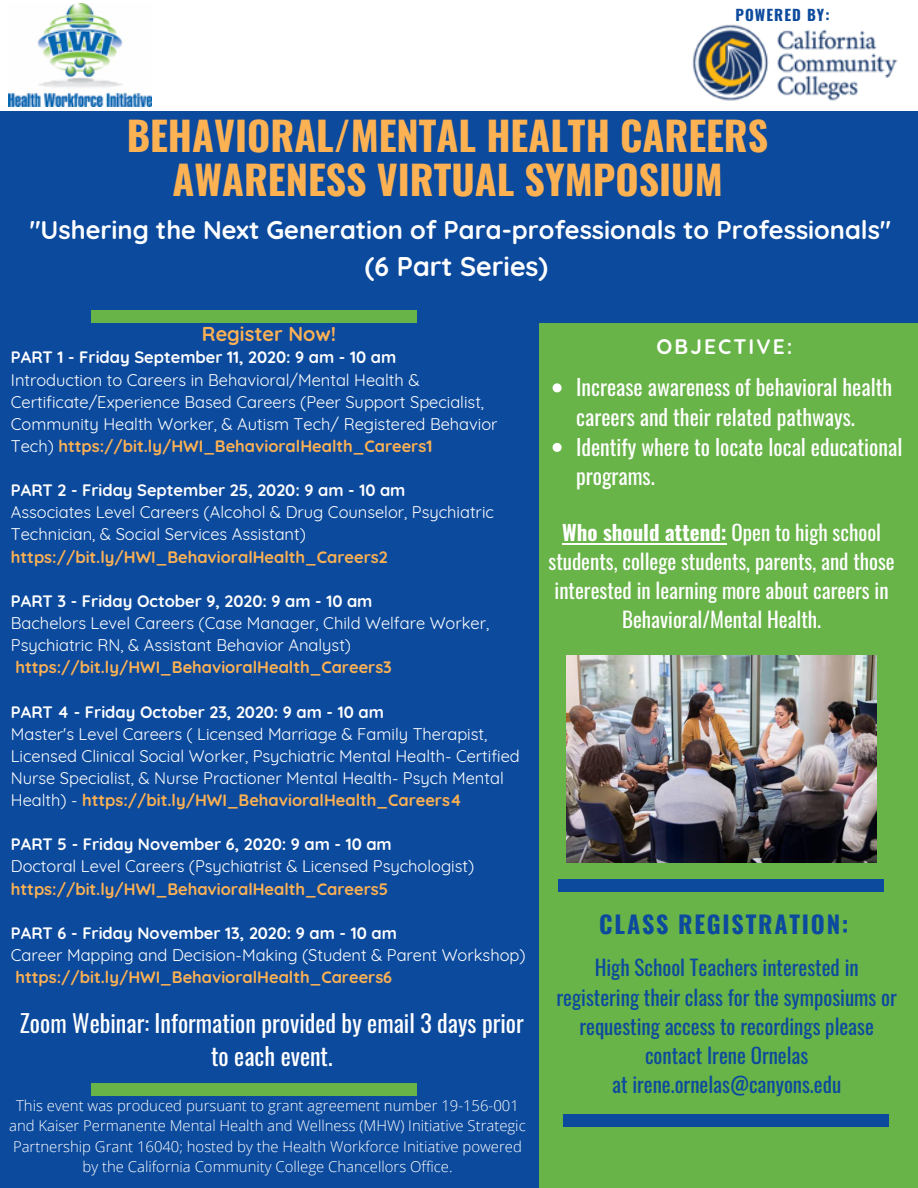
<style>
.page{position:relative;width:918px;height:1188px;background:#0c4a9d}
.page>*{position:absolute;margin:0;border:0;box-sizing:border-box;transform-origin:0 0}
.t1{font:700 39.75px/44px "Oswald";color:#fcb153;text-align:center}
.t2{font:700 27px "Quicksand";color:#fff}
.t3{font:700 25.5px "Quicksand";color:#fff}
.t4{font:24px/33.2px "Oswald";color:#fff;text-align:center}
.t5{font:700 24px "Oswald";letter-spacing:.075em;color:#0c4a9d}
.t6{font:21.75px/29.7px "Oswald";color:#fff}
.t7{font:21px/29.1px "Oswald";color:#0c4a9d;text-align:center}
.t8{font:21px/29px "Oswald";color:#fff;text-align:center}
.t9{font:700 21px "Quicksand";letter-spacing:.1em;color:#fff}
.t10{font:700 20.1px "Quicksand";color:#fcb153}
.t11{font:16.5px/22.2px "Quicksand";color:#fff}
.t12{font:700 16.5px "Quicksand";color:#fff}
.t13{font:700 16.5px "Quicksand";color:#fcb153}
.t14{font:700 15px "Oswald";letter-spacing:.075em;color:#0c4a9d}
.t15{font:300 14.85px/20.5px "Open Sans";color:#fff;text-align:center}
.s1{font-weight:700;color:#fcb153}
.s2{font-weight:700}
</style>
<div class="page">
<div style="left:539px;top:323px;width:379px;height:865px;background:#68b448"></div>
<div style="left:559px;top:879px;width:325px;height:13px;background:#0c4a9d"></div>
<div style="left:564px;top:1114px;width:325px;height:12px;background:#0c4a9d"></div>
<div style="left:0;top:0;width:918px;height:111px;background:#fff"></div>
<img style="left:8px;top:4px;width:143px;height:102px">
<img style="left:692px;top:24px;width:206px;height:77px">
<img style="left:566px;top:655px;width:311px;height:207px">
<svg style="left:553px;top:383px;width:9px;height:9px"></svg>
<svg style="left:553px;top:443px;width:9px;height:9px"></svg>
<hr style="left:562px;top:543px;width:165px;height:2px;background:#fff">
<div style="left:92px;top:1084px;width:325px;height:12px;background:#68b448"></div>
<div style="left:92px;top:310px;width:325px;height:13px;background:#68b448"></div>
<p class="t14" style="left:735px;top:4px;width:96px">POWERED BY:</p>
<h1 class="t1" style="left:127px;top:112px;width:643px">BEHAVIORAL/MENTAL HEALTH CAREERS<br>AWARENESS VIRTUAL SYMPOSIUM</h1>
<h3 class="t3" style="left:30px;top:213px;width:863px">"Ushering the Next Generation of Para-professionals to Professionals"</h3>
<h2 class="t2" style="left:365px;top:249px;width:185px">(6 Part Series)</h2>
<p class="t10" style="left:202px;top:321px;width:136px">Register Now!</p>
<p class="t12" style="left:11px;top:347px;width:387px">PART 1 - Friday September 11, 2020: 9 am - 10 am</p>
<p class="t11" style="left:11px;top:368px;width:488px">Introduction to Careers in Behavioral/Mental Health &amp; Certificate/Experience Based Careers (Peer Support Specialist, Community Health Worker, &amp; Autism Tech/ Registered Behavior Tech) <span class="s1">https://bit.ly/HWI_BehavioralHealth_Careers1</span></p>
<p class="t12" style="left:11px;top:480px;width:396px">PART 2 - Friday September 25, 2020: 9 am - 10 am</p>
<p class="t11" style="left:11px;top:501px;width:485px">Associates Level Careers (Alcohol &amp; Drug Counselor, Psychiatric<br>Technician, &amp; Social Services Assistant)</p>
<p class="t13" style="left:11px;top:546px;width:378px">https://bit.ly/HWI_BehavioralHealth_Careers2</p>
<p class="t12" style="left:11px;top:590px;width:363px">PART 3 - Friday October 9, 2020: 9 am - 10 am</p>
<p class="t11" style="left:11px;top:612px;width:480px">Bachelors Level Careers (Case Manager, Child Welfare Worker,<br>Psychiatric RN, &amp; Assistant Behavior Analyst)</p>
<p class="t13" style="left:15px;top:657px;width:378px">https://bit.ly/HWI_BehavioralHealth_Careers3</p>
<p class="t12" style="left:11px;top:701px;width:375px">PART 4 - Friday October 23, 2020: 9 am - 10 am</p>
<p class="t11" style="left:11px;top:722px;width:510px">Master's Level Careers ( Licensed Marriage &amp; Family Therapist, Licensed Clinical Social Worker, Psychiatric Mental Health- Certified Nurse Specialist, &amp; Nurse Practioner Mental Health- Psych Mental Health) - <span class="s1">https://bit.ly/HWI_BehavioralHealth_Careers4</span></p>
<p class="t12" style="left:11px;top:834px;width:382px">PART 5 - Friday November 6, 2020: 9 am - 10 am</p>
<p class="t11" style="left:11px;top:855px;width:465px">Doctoral Level Careers (Psychiatrist &amp; Licensed Psychologist)</p>
<p class="t13" style="left:11px;top:878px;width:379px">https://bit.ly/HWI_BehavioralHealth_Careers5</p>
<p class="t12" style="left:11px;top:922px;width:388px">PART 6 - Friday November 13, 2020: 9 am - 10 am</p>
<p class="t11" style="left:11px;top:944px;width:516px">Career Mapping and Decision-Making (Student &amp; Parent Workshop)</p>
<p class="t13" style="left:15px;top:967px;width:378px">https://bit.ly/HWI_BehavioralHealth_Careers6</p>
<h3 class="t4" style="left:20px;top:1006px;width:505px">Zoom Webinar: Information provided by email 3 days prior to each event.</h3>
<p class="t15" style="left:9px;top:1095px;width:518px">This event was produced pursuant to grant agreement number 19-156-001 and Kaiser Permanente Mental Health and Wellness (MHW) Initiative Strategic Partnership Grant 16040; hosted by the Health Workforce Initiative powered by the California Community College Chancellors Office.</p>
<p class="t9" style="left:657px;top:333px;width:138px">OBJECTIVE:</p>
<h3 class="t6" style="left:576px;top:371px;width:328px">Increase awareness of behavioral health careers and their related pathways.<br>Identify where to locate local educational programs.</h3>
<p class="t8" style="left:549px;top:517px;width:348px"><span class="s2">Who should attend:</span> Open to high school students, college students, parents, and those interested in learning more about careers in Behavioral/Mental Health.</p>
<h3 class="t5" style="left:599px;top:906px;width:251px">CLASS REGISTRATION:</h3>
<p class="t7" style="left:557px;top:952px;width:342px">High School Teachers interested in registering their class for the symposiums or requesting access to recordings please contact Irene Ornelas<br>at irene.ornelas@canyons.edu</p>
</div>
